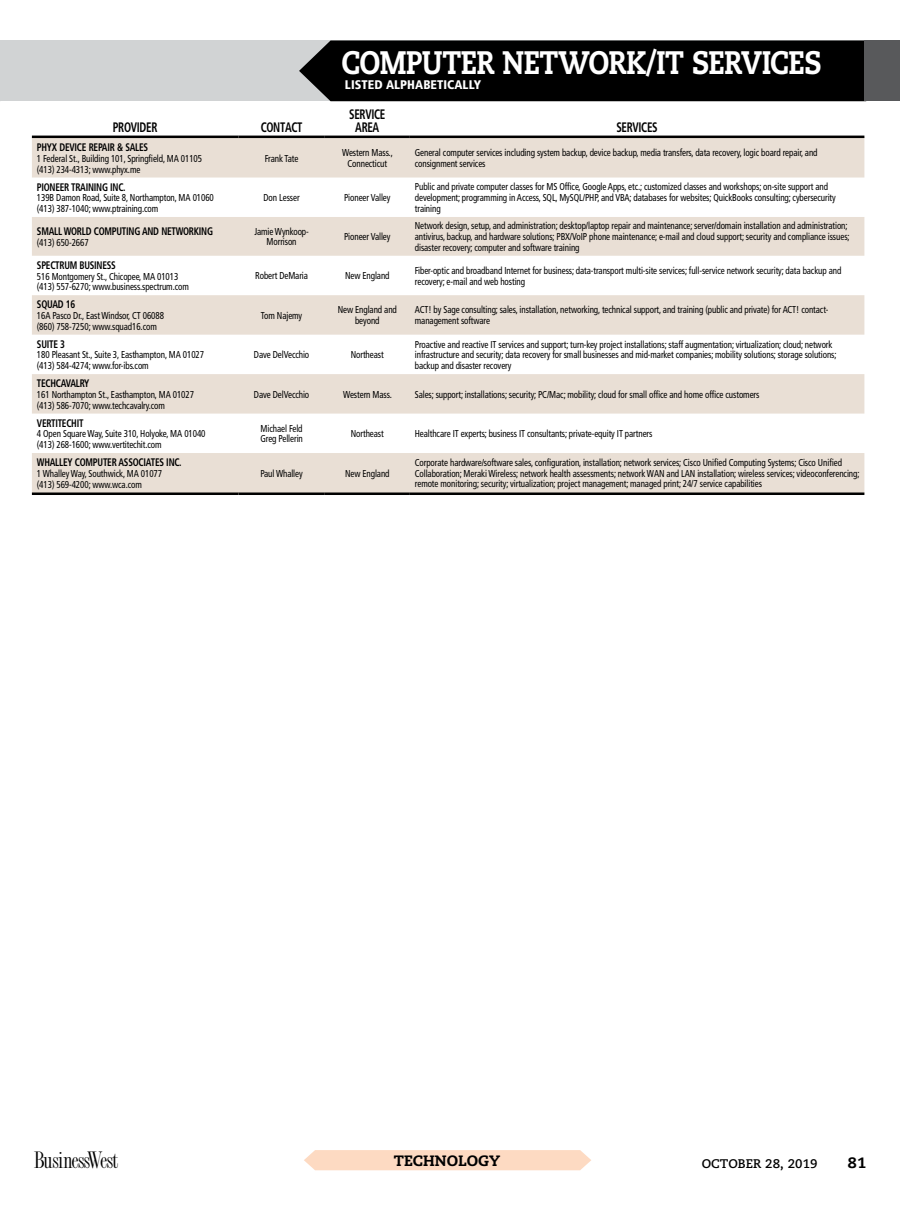
<style>
.page{position:relative;width:900px;height:1215px;background:#fff}
.page>*{position:absolute;margin:0;border:0;box-sizing:border-box;transform-origin:0 0}
.t1{font:800 32.5px "Caecilia";letter-spacing:-.025em;color:#fff;scale:.85 1}
.t2{font:24.75px "Fashion Compressed Plain";letter-spacing:-.045em;color:#000}
.t3{font:800 15px "Caecilia";color:#000}
.t4{font:700 condensed 13.75px/13.8px "Frutiger";letter-spacing:-.03em;color:#000;text-align:center;scale:.8 1}
.t5{font:900 condensed 12.5px "Frutiger";letter-spacing:.005em;color:#fff}
.t6{font:700 12.5px "Caecilia";color:#000}
.t7{font:700 condensed 11px "Frutiger";letter-spacing:-.025em;color:#000;scale:.85 1}
.t8{font:condensed 10px/10.6px "Frutiger";letter-spacing:-.01em;color:#000;scale:.9 1}
</style>
<div class="page">
<div style="left:304px;top:1150px;width:287px;height:20px;background:#fddac2"></div>
<div style="left:0;top:41px;width:900px;height:60px;background:#d1d3d4"></div>
<div style="left:864px;top:41px;width:36px;height:60px;background:#58595b"></div>
<svg style="left:32px;top:41px;width:834px;height:96px"></svg>
<svg style="left:32px;top:138px;width:832px;height:355px;fill:#e9dfd5"></svg>
<hr style="left:32px;top:493px;width:206px;height:2px;background:#000">
<hr style="left:238px;top:493px;width:87px;height:2px;background:#000">
<hr style="left:325px;top:493px;width:85px;height:2px;background:#000">
<hr style="left:410px;top:493px;width:454px;height:2px;background:#000">
<hr style="left:32px;top:136px;width:206px;height:2px;background:#000">
<hr style="left:238px;top:136px;width:87px;height:2px;background:#000">
<hr style="left:325px;top:136px;width:85px;height:2px;background:#000">
<hr style="left:410px;top:136px;width:454px;height:2px;background:#000">
<h3 class="t4" style="left:113px;top:121px;width:57px">PROVIDER</h3>
<h3 class="t4" style="left:261px;top:121px;width:54px">CONTACT</h3>
<h1 class="t1" style="left:341px;top:42px;width:567px">COMPUTER NETWORK/IT SERVICES</h1>
<p class="t5" style="left:345px;top:77px;width:138px">LISTED ALPHABETICALLY</p>
<h3 class="t4" style="left:349px;top:107px;width:47px">SERVICE<br>AREA</h3>
<h3 class="t4" style="left:616px;top:121px;width:53px">SERVICES</h3>
<p class="t7" style="left:37px;top:141px;width:132px">PHYX DEVICE REPAIR &amp; SALES</p>
<p class="t8" style="left:37px;top:153px;width:185px">1 Federal St., Building 101, Springfield, MA 01105 (413) 234-4313; www.phyx.me</p>
<p class="t8" style="left:265px;top:153px;width:39px">Frank Tate</p>
<p class="t8" style="left:342px;top:148px;width:58px;text-align:center">Western Mass.,<br>Connecticut</p>
<p class="t8" style="left:415px;top:148px;width:449px">General computer services including system backup, device backup, media transfers, data recovery, logic board repair, and consignment services</p>
<p class="t7" style="left:37px;top:180px;width:106px">PIONEER TRAINING INC.</p>
<p class="t8" style="left:37px;top:193px;width:198px">139B Damon Road, Suite 8, Northampton, MA 01060 (413) 387-1040; www.ptraining.com</p>
<p class="t8" style="left:264px;top:192px;width:42px">Don Lesser</p>
<p class="t8" style="left:344px;top:192px;width:53px">Pioneer Valley</p>
<p class="t8" style="left:415px;top:182px;width:469px">Public and private computer classes for MS Office, Google Apps, etc.; customized classes and workshops; on-site support and development; programming in Access, SQL, MySQL/PHP, and VBA; databases for websites; QuickBooks consulting; cybersecurity training</p>
<p class="t7" style="left:37px;top:225px;width:209px">SMALL WORLD COMPUTING AND NETWORKING</p>
<p class="t8" style="left:37px;top:237px;width:59px">(413) 650-2667</p>
<p class="t8" style="left:254px;top:226px;width:62px;text-align:center">Jamie Wynkoop-<br>Morrison</p>
<p class="t8" style="left:344px;top:231px;width:53px">Pioneer Valley</p>
<p class="t8" style="left:415px;top:221px;width:485px">Network design, setup, and administration; desktop/laptop repair and maintenance; server/domain installation and administration; antivirus, backup, and hardware solutions; PBX/VoIP phone maintenance; e-mail and cloud support; security and compliance issues; disaster recovery; computer and software training</p>
<p class="t7" style="left:37px;top:259px;width:94px">SPECTRUM BUSINESS</p>
<p class="t8" style="left:37px;top:271px;width:170px">516 Montgomery St., Chicopee, MA 01013 (413) 557-6270; www.business.spectrum.com</p>
<p class="t8" style="left:255px;top:271px;width:60px">Robert DeMaria</p>
<p class="t8" style="left:345px;top:271px;width:51px">New England</p>
<p class="t8" style="left:415px;top:265px;width:476px">Fiber-optic and broadband Internet for business; data-transport multi-site services; full-service network security; data backup and recovery; e-mail and web hosting</p>
<p class="t7" style="left:37px;top:298px;width:47px">SQUAD 16</p>
<p class="t8" style="left:37px;top:310px;width:143px">16A Pasco Dr., East Windsor, CT 06088 (860) 758-7250; www.squad16.com</p>
<p class="t8" style="left:261px;top:310px;width:47px">Tom Najemy</p>
<p class="t8" style="left:338px;top:305px;width:67px;text-align:center">New England and beyond</p>
<p class="t8" style="left:415px;top:305px;width:461px">ACT! by Sage consulting; sales, installation, networking, technical support, and training (public and private) for ACT! contact&shy;management software</p>
<p class="t7" style="left:37px;top:338px;width:35px">SUITE 3</p>
<p class="t8" style="left:37px;top:350px;width:187px">180 Pleasant St., Suite 3, Easthampton, MA 01027 (413) 584-4274; www.for-ibs.com</p>
<p class="t8" style="left:254px;top:349px;width:63px">Dave DelVecchio</p>
<p class="t8" style="left:351px;top:349px;width:38px">Northeast</p>
<p class="t8" style="left:415px;top:339px;width:470px">Proactive and reactive IT services and support; turn-key project installations; staff augmentation; virtualization; cloud; network infrastructure and security; data recovery for small businesses and mid-market companies; mobility solutions; storage solutions; backup and disaster recovery</p>
<p class="t7" style="left:37px;top:377px;width:63px">TECHCAVALRY</p>
<p class="t8" style="left:37px;top:389px;width:176px">161 Northampton St., Easthampton, MA 01027 (413) 586-7070; www.techcavalry.com</p>
<p class="t8" style="left:254px;top:389px;width:63px">Dave DelVecchio</p>
<p class="t8" style="left:343px;top:389px;width:56px">Western Mass.</p>
<p class="t8" style="left:415px;top:389px;width:384px">Sales; support; installations; security; PC/Mac; mobility; cloud for small office and home office customers</p>
<p class="t7" style="left:37px;top:416px;width:56px">VERTITECHIT</p>
<p class="t8" style="left:37px;top:429px;width:189px">4 Open Square Way, Suite 310, Holyoke, MA 01040 (413) 268-1600; www.vertitechit.com</p>
<p class="t8" style="left:260px;top:423px;width:49px">Michael Feld<br>Greg Pellerin</p>
<p class="t8" style="left:351px;top:428px;width:38px">Northeast</p>
<p class="t8" style="left:415px;top:428px;width:266px">Healthcare IT experts; business IT consultants; private-equity IT partners</p>
<p class="t7" style="left:37px;top:456px;width:172px">WHALLEY COMPUTER ASSOCIATES INC.</p>
<p class="t8" style="left:37px;top:468px;width:141px">1 Whalley Way, Southwick, MA 01077 (413) 569-4200; www.wca.com</p>
<p class="t8" style="left:260px;top:468px;width:49px">Paul Whalley</p>
<p class="t8" style="left:345px;top:468px;width:51px">New England</p>
<p class="t8" style="left:415px;top:457px;width:496px">Corporate hardware/software sales, configuration, installation; network services; Cisco Unified Computing Systems; Cisco Unified<br>Collaboration; Meraki Wireless; network health assessments; network WAN and LAN installation; wireless services; videoconferencing; remote monitoring; security; virtualization; project management; managed print; 24/7 service capabilities</p>
<h2 class="t2" style="left:34px;top:1145px;width:86px">BusinessWest</h2>
<h3 class="t3" style="left:394px;top:1151px;width:108px">TECHNOLOGY</h3>
<p class="t6" style="left:702px;top:1156px;width:117px">OCTOBER 28, 2019</p>
<h3 class="t3" style="left:848px;top:1153px;width:20px">81</h3>
</div>
